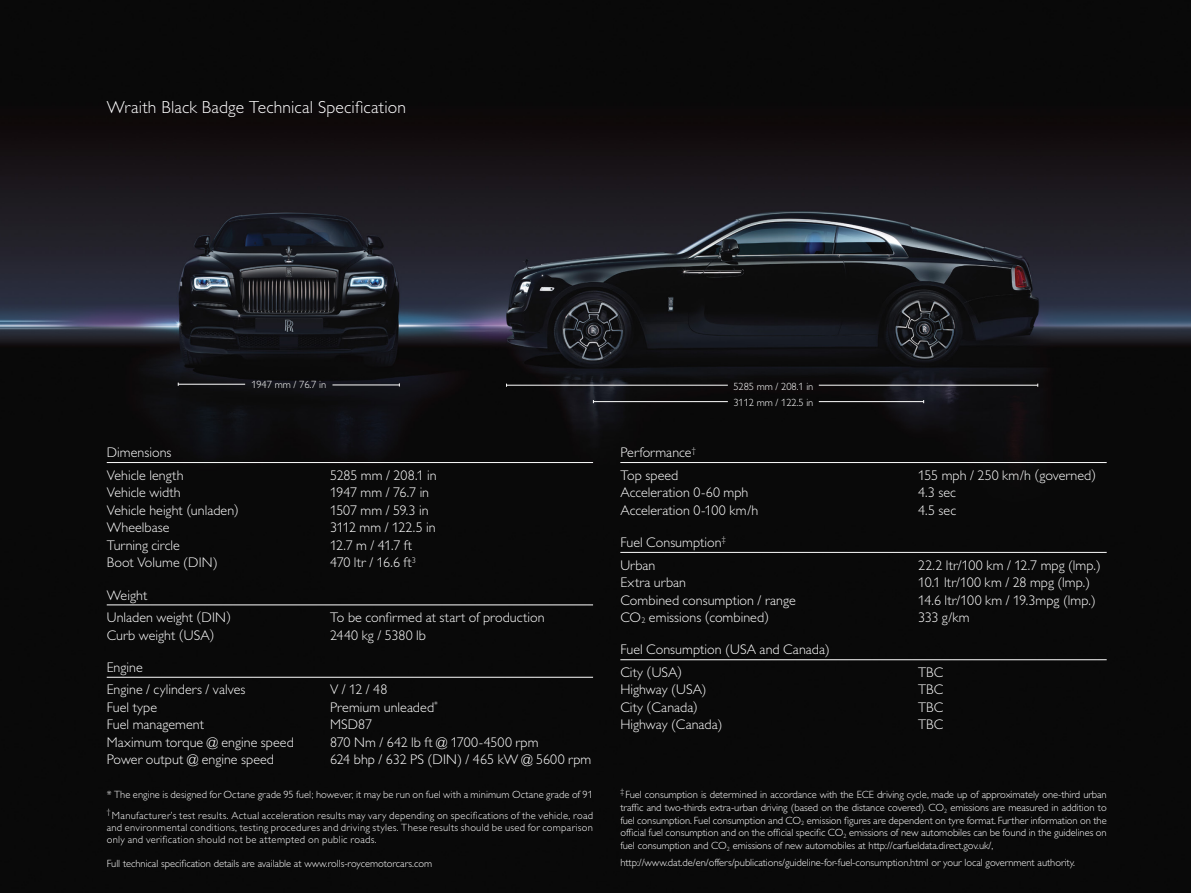
<style>
.page{position:relative;width:1191px;height:893px;background:#fff}
.page>*{position:absolute;margin:0;border:0;box-sizing:border-box;transform-origin:0 0}
.t1{font:300 17.5px "Gill Alt One";letter-spacing:.01em;color:#fff}
.t2{font:300 14px/22.4px "Gill Alt One";letter-spacing:.005em;color:#fff}
.t3{font:300 14px "Gill Alt One";letter-spacing:-.015em;color:#fff}
.t4{font:300 10.5px/12.6px "Gill Alt One";letter-spacing:.01em;color:#fff}
.t5{font:300 10.5px/15.8px "Gill Alt One";letter-spacing:-.01em;color:#fff}
</style>
<div class="page">
<img style="left:0;top:0;width:1191px;height:893px">
<hr style="left:107px;top:462px;width:486px;height:1px;background:#fff">
<hr style="left:107px;top:605px;width:486px;height:1px;background:#fff">
<hr style="left:107px;top:677px;width:486px;height:1px;background:#fff">
<hr style="left:620px;top:462px;width:486px;height:1px;background:#fff">
<hr style="left:620px;top:552px;width:486px;height:1px;background:#fff">
<hr style="left:620px;top:659px;width:486px;height:1px;background:#fff">
<hr style="left:178px;top:384px;width:67px;height:1px;background:#fff">
<hr style="left:332px;top:385px;width:67px;height:1px;background:#fff">
<hr style="left:506px;top:385px;width:222px;height:1px;background:#fff">
<hr style="left:593px;top:401px;width:135px;height:1px;background:#fff">
<hr style="left:819px;top:385px;width:218px;height:1px;background:#fff">
<hr style="left:819px;top:401px;width:104px;height:1px;background:#fff">
<h1 class="t1" style="left:107px;top:97px;width:301px">Wraith Black Badge Technical Specification</h1>
<h2 class="t2" style="left:107px;top:441px;width:78px">Dimensions<br>Vehicle length</h2>
<p class="t5" style="left:251px;top:377px;width:76px">1947 mm / 76.7 in</p>
<p class="t5" style="left:733px;top:378px;width:82px">5285 mm / 208.1 in<br>3112 mm / 122.5 in</p>
<h2 class="t2" style="left:330px;top:464px;width:108px">5285 mm / 208.1 in</h2>
<h2 class="t2" style="left:620px;top:441px;width:77px">Performance<sup>†<br></sup>Top speed</h2>
<h2 class="t2" style="left:918px;top:464px;width:180px">155 mph / 250 km/h (governed)</h2>
<h2 class="t2" style="left:107px;top:481px;width:75px">Vehicle width</h2>
<h2 class="t2" style="left:330px;top:481px;width:101px">1947 mm / 76.7 in</h2>
<h2 class="t2" style="left:107px;top:499px;width:134px">Vehicle height (unladen)</h2>
<h2 class="t2" style="left:330px;top:499px;width:100px">1507 mm / 59.3 in</h2>
<h2 class="t2" style="left:107px;top:516px;width:64px">Wheelbase</h2>
<h2 class="t3" style="left:330px;top:520px;width:107px">3112 mm / 122.5 in</h2>
<h2 class="t2" style="left:107px;top:534px;width:75px">Turning circle</h2>
<h2 class="t2" style="left:330px;top:534px;width:84px">12.7 m / 41.7 ft</h2>
<h2 class="t2" style="left:107px;top:551px;width:112px">Boot Volume (DIN)</h2>
<h2 class="t2" style="left:330px;top:551px;width:87px">470 ltr / 16.6 ft<sup>3</sup></h2>
<h2 class="t2" style="left:107px;top:584px;width:126px">Weight<br>Unladen weight (DIN)</h2>
<h2 class="t2" style="left:330px;top:606px;width:216px">To be confirmed at start of production</h2>
<h2 class="t2" style="left:107px;top:624px;width:109px">Curb weight (USA)</h2>
<h2 class="t2" style="left:330px;top:624px;width:97px">2440 kg / 5380 lb</h2>
<h2 class="t2" style="left:107px;top:656px;width:140px">Engine<br>Engine / cylinders / valves</h2>
<h2 class="t2" style="left:330px;top:679px;width:59px">V / 12 / 48</h2>
<h2 class="t2" style="left:107px;top:696px;width:52px">Fuel type</h2>
<h2 class="t2" style="left:330px;top:696px;width:109px">Premium unleaded<sup>*</sup></h2>
<h2 class="t2" style="left:107px;top:714px;width:99px">Fuel management</h2>
<h2 class="t2" style="left:330px;top:714px;width:44px">MSD87</h2>
<h2 class="t2" style="left:107px;top:731px;width:189px">Maximum torque @ engine speed</h2>
<h2 class="t2" style="left:330px;top:731px;width:210px">870 Nm / 642 lb ft @ 1700-4500 rpm</h2>
<h2 class="t2" style="left:107px;top:749px;width:169px">Power output @ engine speed</h2>
<h2 class="t2" style="left:330px;top:749px;width:263px">624 bhp / 632 PS (DIN) / 465 kW @ 5600 rpm</h2>
<p class="t4" style="left:107px;top:785px;width:488px;line-height:20.3px">* The engine is designed for Octane grade 95 fuel; however, it may be run on fuel with a minimum Octane grade of 91 <sup>†</sup> Manufacturer’s test results. Actual acceleration results may vary depending on specifications of the vehicle, road</p>
<p class="t4" style="left:107px;top:821px;width:488px">and environmental conditions, testing procedures and driving styles. These results should be used for comparison only and verification should not be attempted on public roads.</p>
<p class="t4" style="left:107px;top:857px;width:327px">Full technical specification details are available at www.rolls-roycemotorcars.com</p>
<h2 class="t2" style="left:620px;top:481px;width:130px">Acceleration 0-60 mph</h2>
<h2 class="t2" style="left:918px;top:481px;width:39px">4.3 sec</h2>
<h2 class="t2" style="left:620px;top:499px;width:139px">Acceleration 0-100 km/h</h2>
<h2 class="t2" style="left:918px;top:499px;width:40px">4.5 sec</h2>
<h2 class="t2" style="left:620px;top:531px;width:107px">Fuel Consumption<sup>‡<br></sup>Urban</h2>
<h2 class="t2" style="left:918px;top:554px;width:184px">22.2 ltr/100 km / 12.7 mpg (lmp.)</h2>
<h2 class="t2" style="left:620px;top:571px;width:67px">Extra urban</h2>
<h2 class="t2" style="left:918px;top:571px;width:173px">10.1 ltr/100 km / 28 mpg (lmp.)</h2>
<h2 class="t2" style="left:620px;top:589px;width:177px">Combined consumption / range</h2>
<h2 class="t2" style="left:918px;top:589px;width:179px">14.6 ltr/100 km / 19.3mpg (lmp.)</h2>
<h2 class="t2" style="left:620px;top:606px;width:150px">CO<sub>2</sub> emissions (combined)</h2>
<h2 class="t2" style="left:918px;top:606px;width:53px">333 g/km</h2>
<h2 class="t2" style="left:620px;top:639px;width:211px">Fuel Consumption (USA and Canada)<br>City (USA)</h2>
<h2 class="t2" style="left:918px;top:661px;width:27px">TBC</h2>
<h2 class="t2" style="left:620px;top:679px;width:88px">Highway (USA)</h2>
<h2 class="t2" style="left:918px;top:679px;width:27px">TBC</h2>
<h2 class="t2" style="left:620px;top:696px;width:79px">City (Canada)</h2>
<h2 class="t2" style="left:918px;top:696px;width:27px">TBC</h2>
<h2 class="t2" style="left:620px;top:714px;width:104px">Highway (Canada)</h2>
<h2 class="t2" style="left:918px;top:714px;width:27px">TBC</h2>
<p class="t4" style="left:620px;top:789px;width:488px;text-align:justify"><sup>‡</sup> Fuel consumption is determined in accordance with the ECE driving cycle, made up of approximately one-third urban traffic and two-thirds extra-urban driving (based on the distance covered). CO<sub>2</sub> emissions are measured in addition to fuel consumption. Fuel consumption and CO<sub>2</sub> emission figures are dependent on tyre format. Further information on the official fuel consumption and on the official specific CO<sub>2</sub> emissions of new automobiles can be found in the guidelines on fuel consumption and CO<sub>2</sub> emissions of new automobiles at http://carfueldata.direct.gov.uk/,</p>
<p class="t4" style="left:620px;top:857px;width:456px">http://www.dat.de/en/offers/publications/guideline-for-fuel-consumption.html or your local government authority.</p>
</div>
